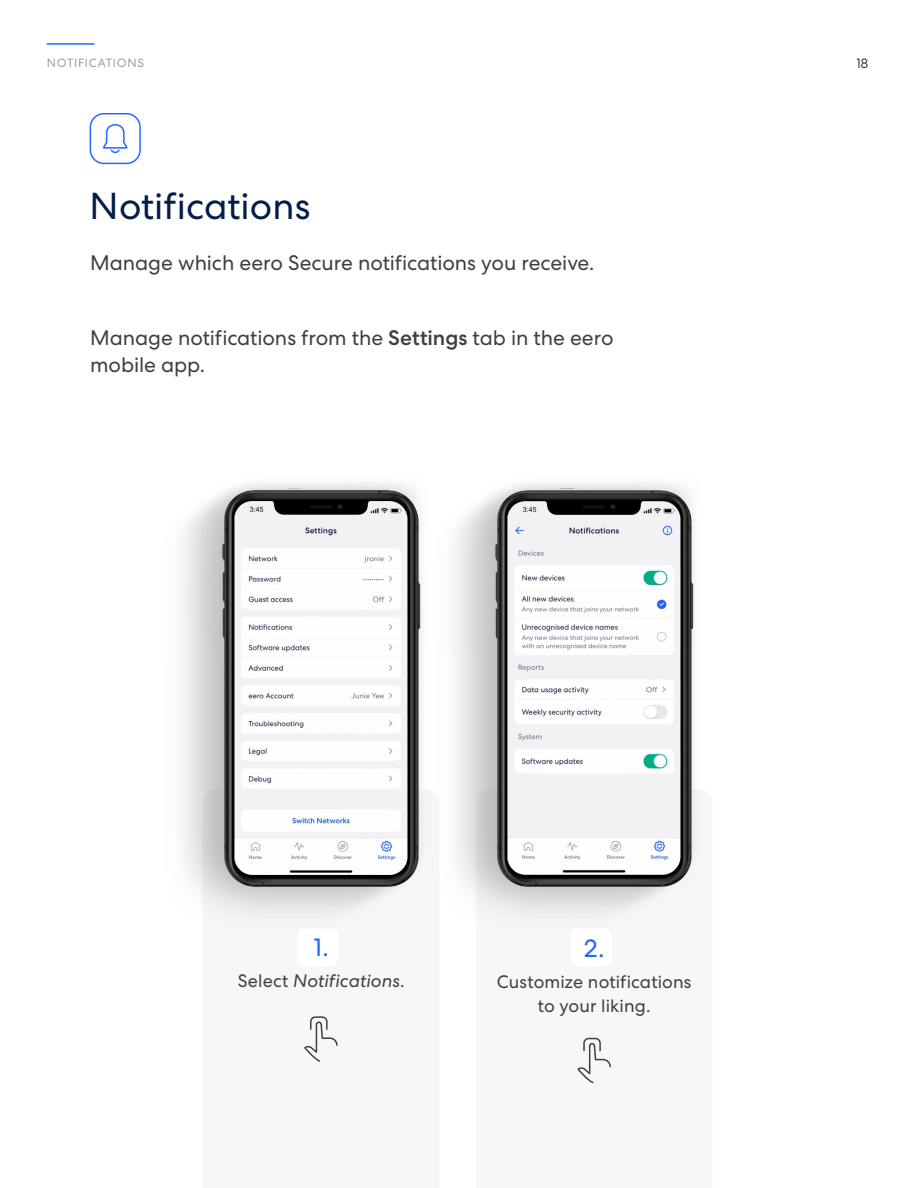
<style>
.page{position:relative;width:918px;height:1188px;background:#fff}
.page>*{position:absolute;margin:0;border:0;box-sizing:border-box;transform-origin:0 0}
.Headline_16_19{font:37.5px "Centra No 2";color:#021d49}
.Headline_16_19-2{font:25.5px "Centra No 2";color:#2567ff}
.Headline_16_19-3{font:21px/27px "Centra No 2";letter-spacing:-.005em;color:#404040}
.Headline_16_19-4{font:18px/24px "Centra No 2";letter-spacing:.005em;color:#404040;text-align:center}
.Headline_16_19-5{font:italic 18px "Centra No 2";color:#404040}
.t1{font:300 13.5px "Centra No 2";color:#000}
.Headline_16_19-6{font:12px "Centra No 2";letter-spacing:.06em;color:#9f9f9f}
.s1{font-weight:500}
.s2{font-style:normal}
</style>
<div class="page">
<hr style="left:47px;top:43px;width:47px;height:2px;background:#2567ff">
<div style="left:90px;top:113px;width:51px;height:51px;border:2px solid #2567ff;border-radius:13px"></div>
<img style="left:219px;top:489px;width:204px;height:398px">
<img style="left:492px;top:489px;width:204px;height:399px">
<svg style="left:304px;top:1016px;width:34px;height:46px"></svg>
<svg style="left:577px;top:1037px;width:34px;height:47px"></svg>
<svg style="left:103px;top:124px;width:25px;height:30px"></svg>
<p class="Headline_16_19-6" style="left:47px;top:56px;width:99px">NOTIFICATIONS</p>
<p class="t1" style="left:857px;top:55px;width:13px">18</p>
<p class="Headline_16_19" style="left:90px;top:185px;width:222px">Notifications</p>
<p class="Headline_16_19-3" style="left:90px;top:250px;width:506px">Manage which eero Secure notifications you receive.</p>
<p class="Headline_16_19-3" style="left:90px;top:324px;width:525px">Manage notifications from the <span class="s1">Settings</span> tab in the eero mobile app.</p>
<p class="Headline_16_19-2" style="left:313px;top:933px;width:17px">1.</p>
<p class="Headline_16_19-5" style="left:238px;top:970px;width:168px"><span class="s2">Select</span> Notifications<span class="s2">.</span></p>
<p class="Headline_16_19-2" style="left:584px;top:934px;width:22px">2.</p>
<p class="Headline_16_19-4" style="left:497px;top:970px;width:196px">Customize notifications to your liking.</p>
</div>
